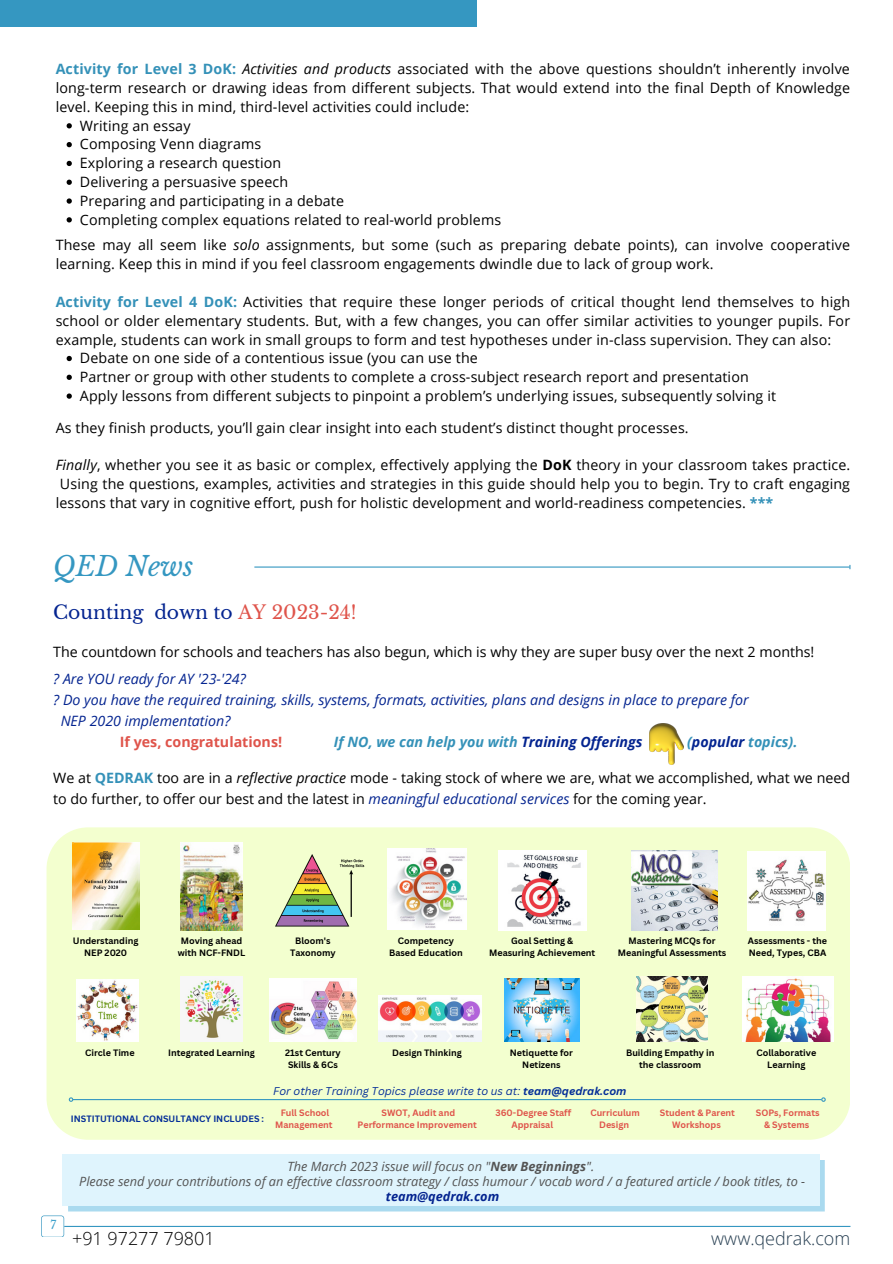
<style>
.page{position:relative;width:893px;height:1264px;background:#fff}
.page>*{position:absolute;margin:0;border:0;box-sizing:border-box;transform-origin:0 0}
.t1{font:italic 27px "Libre Baskerville";color:#3597c1}
.t2{font:18.75px "Libre Baskerville";color:#042490}
.t3{font:300 18px "Open Sans";color:#263e51}
.t4{font:300 18px "Open Sans";color:#000}
.t5{font:14.25px/18.8px "Open Sans";letter-spacing:.01em;color:#000}
.t6{font:italic 14.25px "Open Sans";color:#042490}
.t7{font:italic 700 14.25px "Open Sans";color:#3491b8}
.t8{font:700 14.25px "Open Sans";color:#df544b}
.t9{font:italic 12.75px/14.9px "Open Sans";color:#545454;text-align:center}
.t10{font:italic 700 12.75px "Open Sans";color:#042490}
.t11{font:11.7px "Libre Baskerville";color:#3ca0cb}
.t12{font:italic 10.95px "Canva Sans";color:#042e98}
.t13{font:700 9px/12px "Canva Sans";color:#000;text-align:center}
.t14{font:700 9px/12px "Canva Sans";color:#df544b;text-align:center}
.t15{font:700 9px "Canva Sans";color:#042e98}
.s1{font-weight:700;color:#3491b8}
.s2{font-style:italic}
.s3{font-weight:700}
.s4{color:#df544b}
.s5{color:#042490}
.s6{font-style:italic;color:#042490}
</style>
<div class="page">
<hr style="left:254px;top:566px;width:595px;height:1px;background:#3597c1">
<hr style="left:64px;top:1225px;width:786px;height:1px;background:#3597c1">
<svg style="left:41px;top:1159px;width:783px;height:78px"></svg>
<div style="left:62px;top:1154px;width:757px;height:51px;background:#dff4fd"></div>
<div style="left:0;top:0;width:476px;height:27px;background:#3597c1"></div>
<div style="left:46px;top:827px;width:803px;height:312px;background:#f3ffcf"></div>
<hr style="left:73px;top:1098px;width:748px;height:2px;background:#3597c1">
<svg style="left:68px;top:1096px;width:6px;height:6px"></svg>
<svg style="left:820px;top:1096px;width:6px;height:6px"></svg>
<img style="left:649px;top:723px;width:34px;height:41px">
<svg style="left:67px;top:123px;width:5px;height:5px"></svg>
<svg style="left:67px;top:142px;width:5px;height:5px"></svg>
<svg style="left:67px;top:161px;width:5px;height:5px"></svg>
<svg style="left:67px;top:180px;width:5px;height:5px"></svg>
<svg style="left:67px;top:198px;width:5px;height:6px"></svg>
<svg style="left:67px;top:217px;width:5px;height:5px"></svg>
<svg style="left:67px;top:356px;width:5px;height:5px"></svg>
<svg style="left:67px;top:375px;width:5px;height:5px"></svg>
<svg style="left:67px;top:393px;width:5px;height:6px"></svg>
<img style="left:73px;top:842px;width:66px;height:87px">
<img style="left:180px;top:842px;width:62px;height:88px">
<img style="left:275px;top:854px;width:90px;height:76px">
<img style="left:388px;top:849px;width:78px;height:80px">
<img style="left:498px;top:850px;width:89px;height:80px">
<img style="left:631px;top:850px;width:86px;height:80px">
<img style="left:747px;top:851px;width:78px;height:79px">
<img style="left:180px;top:976px;width:62px;height:65px">
<img style="left:269px;top:978px;width:87px;height:63px">
<img style="left:378px;top:995px;width:103px;height:46px">
<img style="left:504px;top:978px;width:76px;height:63px">
<img style="left:636px;top:976px;width:71px;height:65px">
<img style="left:742px;top:976px;width:91px;height:65px">
<img style="left:77px;top:979px;width:61px;height:62px">
<p class="t5" style="left:56px;top:59px;width:796px;text-align:justify"><span class="s1">Activity for Level 3 DoK:</span> <span class="s2">Activities and products</span> associated with the above questions shouldn’t inherently involve long-term research or drawing ideas from different subjects. That would extend into the final Depth of Knowledge level. Keeping this in mind, third-level activities could include:</p>
<p class="t5" style="left:80px;top:116px;width:423px">Writing an essay<br>Composing Venn diagrams<br>Exploring a research question<br>Delivering a persuasive speech<br>Preparing and participating in a debate<br>Completing complex equations related to real-world problems</p>
<p class="t5" style="left:56px;top:235px;width:795px">These may all seem like <span class="s2">solo</span> assignments, but some (such as preparing debate points), can involve cooperative learning. Keep this in mind if you feel classroom engagements dwindle due to lack of group work.</p>
<p class="t5" style="left:56px;top:292px;width:796px;text-align:justify"><span class="s1">Activity for Level 4 DoK:</span> Activities that require these longer periods of critical thought lend themselves to high school or older elementary students. But, with a few changes, you can offer similar activities to younger pupils. For example, students can work in small groups to form and test hypotheses under in-class supervision. They can also:</p>
<p class="t5" style="left:80px;top:348px;width:697px">Debate on one side of a contentious issue (you can use the<br>Partner or group with other students to complete a cross-subject research report and presentation<br>Apply lessons from different subjects to pinpoint a problem’s underlying issues, subsequently solving it</p>
<p class="t5" style="left:56px;top:418px;width:634px">As they finish products, you’ll gain clear insight into each student’s distinct thought processes.</p>
<p class="t5" style="left:56px;top:455px;width:796px"><span class="s2">Finally</span>, whether you see it as basic or complex, effectively applying the <span class="s3">DoK</span> theory in your classroom takes practice.</p>
<p class="t5" style="left:60px;top:474px;width:791px">Using the questions, examples, activities and strategies in this guide should help you to begin. Try to craft engaging</p>
<p class="t5" style="left:56px;top:493px;width:719px">lessons that vary in cognitive effort, push for holistic development and world-readiness competencies. <span class="s1">***</span></p>
<h1 class="t1" style="left:53px;top:549px;width:142px">QED News</h1>
<h2 class="t2" style="left:53px;top:600px;width:305px">Counting down to <span class="s4">AY 2023-24!</span></h2>
<p class="t5" style="left:53px;top:641px;width:762px">The countdown for schools and teachers has also begun, which is why they are super busy over the next 2 months!</p>
<p class="t6" style="left:53px;top:668px;width:194px">? Are YOU ready for AY '23-'24?</p>
<p class="t6" style="left:53px;top:689px;width:697px">? Do you have the required training, skills, systems, formats, activities, plans and designs in place to prepare for</p>
<p class="t6" style="left:61px;top:710px;width:171px">NEP 2020 implementation?</p>
<p class="t8" style="left:120px;top:732px;width:164px">If yes, congratulations!</p>
<p class="t7" style="left:334px;top:732px;width:310px">If NO, we can help you with <span class="s5">Training Offerings</span></p>
<p class="t7" style="left:687px;top:732px;width:112px">(<span class="s5">popular</span> topics).</p>
<p class="t5" style="left:53px;top:766px;width:798px;line-height:21.3px">We at <span class="s1">QEDRAK</span> too are in a <span class="s2">reflective practice</span> mode - taking stock of where we are, what we accomplished, what we need to do further, to offer our best and the latest in <span class="s6">meaningful educational services</span> for the coming year.</p>
<p class="t13" style="left:73px;top:935px;width:67px">Understanding<br>NEP 2020</p>
<p class="t13" style="left:178px;top:935px;width:69px">Moving ahead with NCF-FNDL</p>
<p class="t13" style="left:290px;top:935px;width:47px">Bloom's<br>Taxonomy</p>
<p class="t13" style="left:389px;top:935px;width:75px">Competency<br>Based Education</p>
<p class="t13" style="left:489px;top:935px;width:108px">Goal Setting &amp;<br>Measuring Achievement</p>
<p class="t13" style="left:617px;top:935px;width:110px">Mastering MCQs for<br>Meaningful Assessments</p>
<p class="t13" style="left:747px;top:935px;width:81px;text-align:left">Assessments - the<br>Need, Types, CBA</p>
<p class="t13" style="left:168px;top:1046px;width:88px">Integrated Learning</p>
<p class="t13" style="left:285px;top:1046px;width:57px">21st Century<br>Skills &amp; 6Cs</p>
<p class="t13" style="left:392px;top:1046px;width:71px">Design Thinking</p>
<p class="t13" style="left:510px;top:1046px;width:65px">Netiquette for<br>Netizens</p>
<p class="t13" style="left:626px;top:1046px;width:90px">Building Empathy in the classroom</p>
<p class="t13" style="left:756px;top:1046px;width:61px">Collaborative<br>Learning</p>
<p class="t12" style="left:273px;top:1082px;width:355px">For other Training Topics please write to us at: <span class="s3">team@qedrak.com</span></p>
<p class="t14" style="left:660px;top:1106px;width:77px">Student &amp; Parent<br>Workshops</p>
<p class="t13" style="left:85px;top:1046px;width:51px">Circle Time</p>
<p class="t15" style="left:71px;top:1112px;width:195px">INSTITUTIONAL CONSULTANCY INCLUDES :</p>
<p class="t14" style="left:275px;top:1106px;width:59px">Full School<br>Management</p>
<p class="t14" style="left:495px;top:1106px;width:77px">360-Degree Staff<br>Appraisal</p>
<p class="t14" style="left:590px;top:1106px;width:51px">Curriculum<br>Design</p>
<p class="t14" style="left:755px;top:1106px;width:65px">SOPs, Formats &amp; Systems</p>
<p class="t14" style="left:357px;top:1106px;width:121px">SWOT, Audit and<br>Performance Improvement</p>
<p class="t11" style="left:50px;top:1217px;width:7px">7</p>
<p class="t9" style="left:79px;top:1158px;width:727px">The March 2023 issue will focus on "<span class="s3">New Beginnings</span>".<br>Please send your contributions of an effective classroom strategy / class humour / vocab word / a featured article / book titles, to -</p>
<p class="t10" style="left:386px;top:1186px;width:115px">team@qedrak.com</p>
<p class="t4" style="left:72px;top:1226px;width:144px">+91 97277 79801</p>
<p class="t3" style="left:711px;top:1226px;width:140px">www.qedrak.com</p>
</div>
